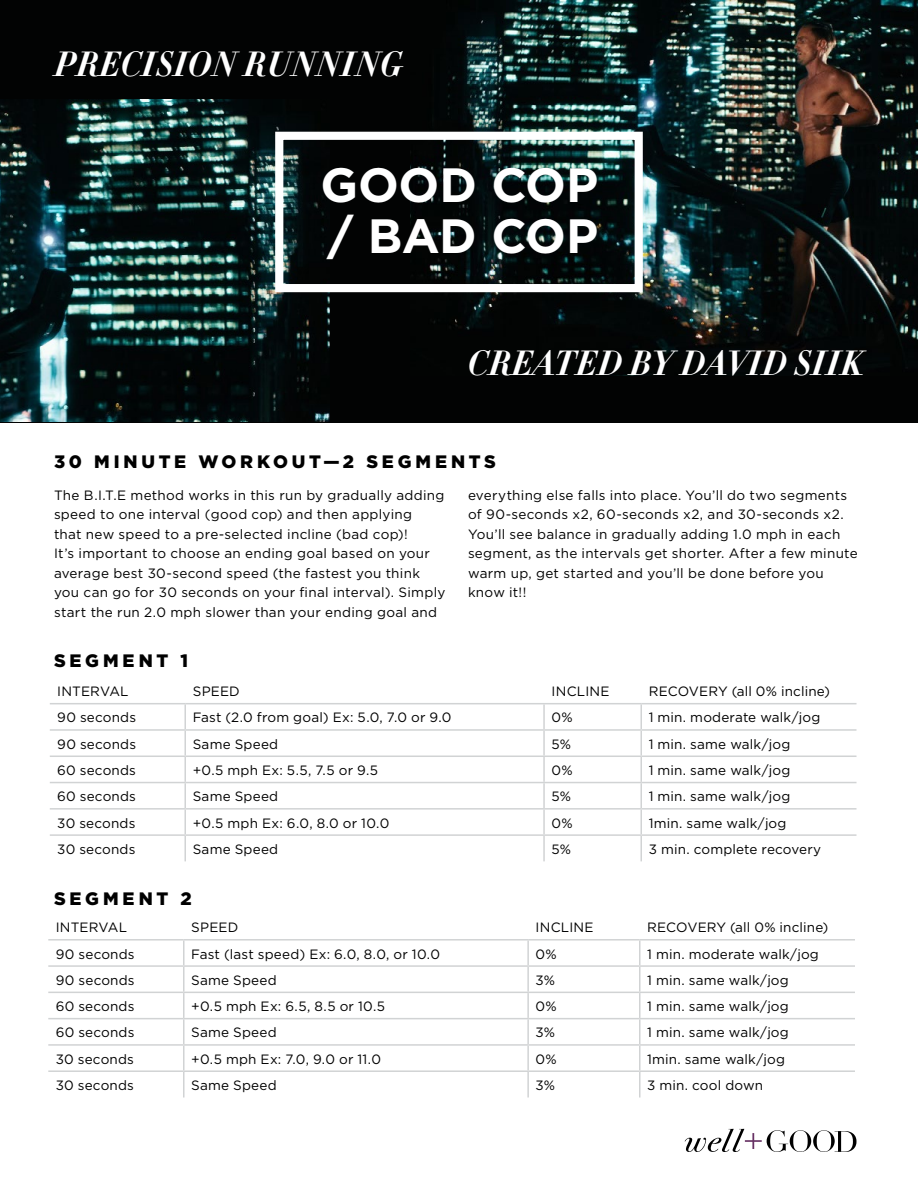
<style>
.page{position:relative;width:918px;height:1188px;background:#fff}
.page>*{position:absolute;margin:0;border:0;box-sizing:border-box;transform-origin:0 0}
.t1{font:700 48px/51px "Gotham";letter-spacing:-.005em;color:#fff}
.t2{font:italic 700 34.5px "HTF Didot B06";color:#fff}
.t3{font:900 18px "Gotham";letter-spacing:.215em;color:#000}
.t4{font:13.5px/19.5px "Gotham";letter-spacing:.015em;color:#000}
</style>
<div class="page">
<div style="left:0;top:0;width:918px;height:423px;background:#020303"></div>
<img style="left:410px;top:0;width:508px;height:375px">
<img style="left:0;top:100px;width:330px;height:322px">
<svg style="left:685px;top:1129px;width:172px;height:23px"></svg>
<hr style="left:50px;top:703px;width:135px;height:1px;background:#d1d3d4">
<hr style="left:185px;top:703px;width:359px;height:1px;background:#d1d3d4">
<hr style="left:184px;top:704px;width:2px;height:25px;background:#d1d3d4">
<hr style="left:544px;top:703px;width:97px;height:1px;background:#d1d3d4">
<hr style="left:543px;top:704px;width:2px;height:25px;background:#d1d3d4">
<hr style="left:641px;top:703px;width:215px;height:1px;background:#d1d3d4">
<hr style="left:640px;top:704px;width:2px;height:25px;background:#d1d3d4">
<hr style="left:50px;top:729px;width:135px;height:2px;background:#d1d3d4">
<hr style="left:185px;top:729px;width:359px;height:2px;background:#d1d3d4">
<hr style="left:184px;top:731px;width:2px;height:25px;background:#d1d3d4">
<hr style="left:544px;top:729px;width:97px;height:2px;background:#d1d3d4">
<hr style="left:543px;top:731px;width:2px;height:25px;background:#d1d3d4">
<hr style="left:641px;top:729px;width:215px;height:2px;background:#d1d3d4">
<hr style="left:640px;top:731px;width:2px;height:25px;background:#d1d3d4">
<hr style="left:50px;top:756px;width:135px;height:1px;background:#d1d3d4">
<hr style="left:185px;top:756px;width:359px;height:1px;background:#d1d3d4">
<hr style="left:184px;top:757px;width:2px;height:25px;background:#d1d3d4">
<hr style="left:544px;top:756px;width:97px;height:1px;background:#d1d3d4">
<hr style="left:543px;top:757px;width:2px;height:25px;background:#d1d3d4">
<hr style="left:641px;top:756px;width:215px;height:1px;background:#d1d3d4">
<hr style="left:640px;top:757px;width:2px;height:25px;background:#d1d3d4">
<hr style="left:50px;top:782px;width:135px;height:1px;background:#d1d3d4">
<hr style="left:185px;top:782px;width:359px;height:1px;background:#d1d3d4">
<hr style="left:184px;top:783px;width:2px;height:25px;background:#d1d3d4">
<hr style="left:544px;top:782px;width:97px;height:1px;background:#d1d3d4">
<hr style="left:543px;top:783px;width:2px;height:25px;background:#d1d3d4">
<hr style="left:641px;top:782px;width:215px;height:1px;background:#d1d3d4">
<hr style="left:640px;top:783px;width:2px;height:25px;background:#d1d3d4">
<hr style="left:50px;top:808px;width:135px;height:2px;background:#d1d3d4">
<hr style="left:185px;top:808px;width:359px;height:2px;background:#d1d3d4">
<hr style="left:184px;top:810px;width:2px;height:24px;background:#d1d3d4">
<hr style="left:544px;top:808px;width:97px;height:2px;background:#d1d3d4">
<hr style="left:543px;top:810px;width:2px;height:24px;background:#d1d3d4">
<hr style="left:641px;top:808px;width:215px;height:2px;background:#d1d3d4">
<hr style="left:640px;top:810px;width:2px;height:24px;background:#d1d3d4">
<hr style="left:50px;top:834px;width:135px;height:2px;background:#d1d3d4">
<hr style="left:185px;top:834px;width:359px;height:2px;background:#d1d3d4">
<hr style="left:184px;top:836px;width:2px;height:25px;background:#d1d3d4">
<hr style="left:544px;top:834px;width:97px;height:2px;background:#d1d3d4">
<hr style="left:543px;top:836px;width:2px;height:25px;background:#d1d3d4">
<hr style="left:641px;top:834px;width:215px;height:2px;background:#d1d3d4">
<hr style="left:640px;top:836px;width:2px;height:25px;background:#d1d3d4">
<hr style="left:48px;top:939px;width:136px;height:2px;background:#d1d3d4">
<hr style="left:184px;top:939px;width:344px;height:2px;background:#d1d3d4">
<hr style="left:528px;top:939px;width:112px;height:2px;background:#d1d3d4">
<hr style="left:527px;top:941px;width:2px;height:24px;background:#d1d3d4">
<hr style="left:640px;top:939px;width:215px;height:2px;background:#d1d3d4">
<hr style="left:48px;top:965px;width:136px;height:2px;background:#d1d3d4">
<hr style="left:184px;top:965px;width:344px;height:2px;background:#d1d3d4">
<hr style="left:528px;top:965px;width:112px;height:2px;background:#d1d3d4">
<hr style="left:527px;top:967px;width:2px;height:25px;background:#d1d3d4">
<hr style="left:640px;top:965px;width:215px;height:2px;background:#d1d3d4">
<hr style="left:48px;top:992px;width:136px;height:1px;background:#d1d3d4">
<hr style="left:184px;top:992px;width:344px;height:1px;background:#d1d3d4">
<hr style="left:528px;top:992px;width:112px;height:1px;background:#d1d3d4">
<hr style="left:527px;top:993px;width:2px;height:25px;background:#d1d3d4">
<hr style="left:640px;top:992px;width:215px;height:1px;background:#d1d3d4">
<hr style="left:48px;top:1018px;width:136px;height:1px;background:#d1d3d4">
<hr style="left:184px;top:1018px;width:344px;height:1px;background:#d1d3d4">
<hr style="left:528px;top:1018px;width:112px;height:1px;background:#d1d3d4">
<hr style="left:527px;top:1019px;width:2px;height:25px;background:#d1d3d4">
<hr style="left:640px;top:1018px;width:215px;height:1px;background:#d1d3d4">
<hr style="left:48px;top:1044px;width:136px;height:2px;background:#d1d3d4">
<hr style="left:184px;top:1044px;width:344px;height:2px;background:#d1d3d4">
<hr style="left:528px;top:1044px;width:112px;height:2px;background:#d1d3d4">
<hr style="left:527px;top:1046px;width:2px;height:24px;background:#d1d3d4">
<hr style="left:640px;top:1044px;width:215px;height:2px;background:#d1d3d4">
<hr style="left:48px;top:1070px;width:136px;height:2px;background:#d1d3d4">
<hr style="left:184px;top:1070px;width:344px;height:2px;background:#d1d3d4">
<svg style="left:183px;top:941px;width:1px;height:157px"></svg>
<hr style="left:528px;top:1070px;width:112px;height:2px;background:#d1d3d4">
<hr style="left:527px;top:1072px;width:2px;height:26px;background:#d1d3d4">
<hr style="left:640px;top:1070px;width:215px;height:2px;background:#d1d3d4">
<svg style="left:639px;top:941px;width:1px;height:157px"></svg>
<div style="left:275px;top:132px;width:368px;height:160px;border:8px solid #fff"></div>
<h2 class="t2" style="left:54px;top:37px;width:350px">PRECISION RUNNING</h2>
<h1 class="t1" style="left:320px;top:158px;width:279px">GOOD COP / BAD COP</h1>
<h2 class="t2" style="left:468px;top:336px;width:398px">CREATED BY DAVID SIIK</h2>
<h3 class="t3" style="left:54px;top:451px;width:444px">30 MINUTE WORKOUT—2 SEGMENTS</h3>
<p class="t4" style="left:54px;top:485px;width:393px">The B.I.T.E method works in this run by gradually adding speed to one interval (good cop) and then applying<br>that new speed to a pre-selected incline (bad cop)!<br>It’s important to choose an ending goal based on your average best 30-second speed (the fastest you think you can go for 30 seconds on your final interval). Simply start the run 2.0 mph slower than your ending goal and</p>
<p class="t4" style="left:468px;top:485px;width:391px">everything else falls into place. You’ll do two segments of 90-seconds x2, 60-seconds x2, and 30-seconds x2.<br>You’ll see balance in gradually adding 1.0 mph in each segment, as the intervals get shorter. After a few minute warm up, get started and you’ll be done before you know it!!</p>
<h3 class="t3" style="left:54px;top:650px;width:136px">SEGMENT 1</h3>
<p class="t4" style="left:57px;top:681px;width:73px">INTERVAL</p>
<p class="t4" style="left:193px;top:681px;width:49px">SPEED</p>
<p class="t4" style="left:552px;top:681px;width:60px">INCLINE</p>
<p class="t4" style="left:649px;top:681px;width:183px">RECOVERY (all 0% incline)</p>
<p class="t4" style="left:57px;top:708px;width:80px">90 seconds</p>
<p class="t4" style="left:193px;top:708px;width:260px">Fast (2.0 from goal) Ex: 5.0, 7.0 or 9.0</p>
<p class="t4" style="left:552px;top:708px;width:23px">0%</p>
<p class="t4" style="left:649px;top:708px;width:173px">1 min. moderate walk/jog</p>
<p class="t4" style="left:57px;top:734px;width:80px">90 seconds</p>
<p class="t4" style="left:193px;top:734px;width:87px">Same Speed</p>
<p class="t4" style="left:552px;top:734px;width:21px">5%</p>
<p class="t4" style="left:649px;top:734px;width:143px">1 min. same walk/jog</p>
<p class="t4" style="left:57px;top:760px;width:80px">60 seconds</p>
<p class="t4" style="left:193px;top:760px;width:187px">+0.5 mph Ex: 5.5, 7.5 or 9.5</p>
<p class="t4" style="left:552px;top:760px;width:23px">0%</p>
<p class="t4" style="left:649px;top:760px;width:143px">1 min. same walk/jog</p>
<p class="t4" style="left:57px;top:787px;width:80px">60 seconds</p>
<p class="t4" style="left:193px;top:787px;width:87px">Same Speed</p>
<p class="t4" style="left:552px;top:787px;width:21px">5%</p>
<p class="t4" style="left:649px;top:787px;width:143px">1 min. same walk/jog</p>
<p class="t4" style="left:57px;top:813px;width:80px">30 seconds</p>
<p class="t4" style="left:193px;top:813px;width:198px">+0.5 mph Ex: 6.0, 8.0 or 10.0</p>
<p class="t4" style="left:552px;top:813px;width:23px">0%</p>
<p class="t4" style="left:649px;top:813px;width:139px">1min. same walk/jog</p>
<p class="t4" style="left:57px;top:839px;width:80px">30 seconds</p>
<p class="t4" style="left:193px;top:839px;width:87px">Same Speed</p>
<p class="t4" style="left:552px;top:839px;width:21px">5%</p>
<p class="t4" style="left:649px;top:839px;width:174px">3 min. complete recovery</p>
<h3 class="t3" style="left:54px;top:888px;width:139px">SEGMENT 2</h3>
<p class="t4" style="left:56px;top:918px;width:73px">INTERVAL</p>
<p class="t4" style="left:191px;top:918px;width:49px">SPEED</p>
<p class="t4" style="left:536px;top:918px;width:60px">INCLINE</p>
<p class="t4" style="left:647px;top:918px;width:183px">RECOVERY (all 0% incline)</p>
<p class="t4" style="left:56px;top:944px;width:80px">90 seconds</p>
<p class="t4" style="left:191px;top:944px;width:250px">Fast (last speed) Ex: 6.0, 8.0, or 10.0</p>
<p class="t4" style="left:536px;top:944px;width:23px">0%</p>
<p class="t4" style="left:647px;top:944px;width:173px">1 min. moderate walk/jog</p>
<p class="t4" style="left:56px;top:970px;width:80px">90 seconds</p>
<p class="t4" style="left:191px;top:970px;width:87px">Same Speed</p>
<p class="t4" style="left:536px;top:970px;width:21px">3%</p>
<p class="t4" style="left:647px;top:970px;width:143px">1 min. same walk/jog</p>
<p class="t4" style="left:56px;top:996px;width:80px">60 seconds</p>
<p class="t4" style="left:191px;top:996px;width:195px">+0.5 mph Ex: 6.5, 8.5 or 10.5</p>
<p class="t4" style="left:536px;top:996px;width:23px">0%</p>
<p class="t4" style="left:647px;top:996px;width:143px">1 min. same walk/jog</p>
<p class="t4" style="left:56px;top:1023px;width:80px">60 seconds</p>
<p class="t4" style="left:191px;top:1023px;width:87px">Same Speed</p>
<p class="t4" style="left:536px;top:1023px;width:21px">3%</p>
<p class="t4" style="left:647px;top:1023px;width:143px">1 min. same walk/jog</p>
<p class="t4" style="left:56px;top:1049px;width:80px">30 seconds</p>
<p class="t4" style="left:191px;top:1049px;width:191px">+0.5 mph Ex: 7.0, 9.0 or 11.0</p>
<p class="t4" style="left:536px;top:1049px;width:23px">0%</p>
<p class="t4" style="left:647px;top:1049px;width:139px">1min. same walk/jog</p>
<p class="t4" style="left:56px;top:1075px;width:80px">30 seconds</p>
<p class="t4" style="left:191px;top:1075px;width:87px">Same Speed</p>
<p class="t4" style="left:536px;top:1075px;width:21px">3%</p>
<p class="t4" style="left:647px;top:1075px;width:117px">3 min. cool down</p>
</div>
